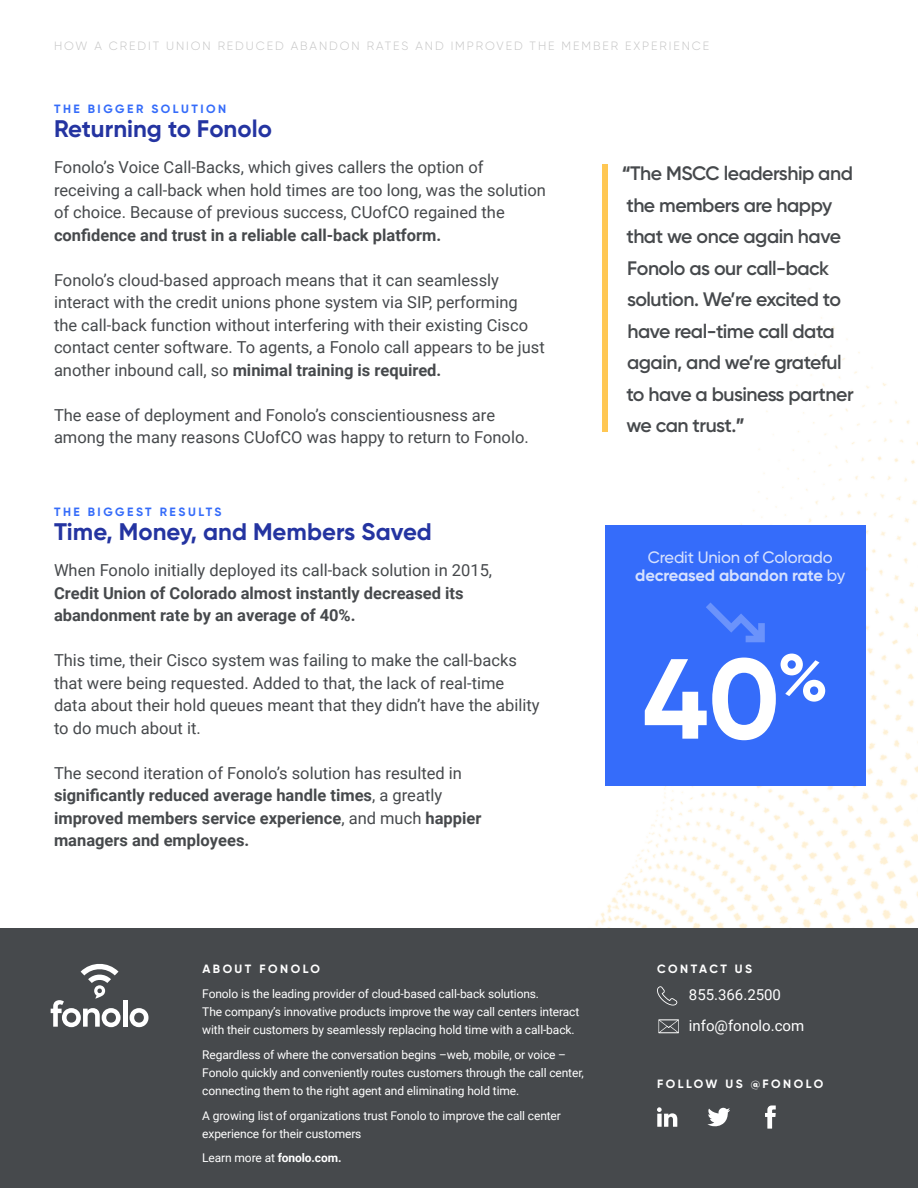
<style>
.page{position:relative;width:918px;height:1188px;background:#fff}
.page>*{position:absolute;margin:0;border:0;box-sizing:border-box;transform-origin:0 0}
.t1{font:700 113.55px "Gilroy";color:#fff}
.t2{font:700 24px "Gilroy";color:#2434a1}
.t3{font:600 19.5px/31.5px "Gilroy";letter-spacing:-.025em;color:#46494c}
.t4{font:16.5px/22.5px "Roboto";color:#46494c}
.t5{font:700 16.5px/22.5px "Roboto";color:#46494c}
.t6{font:500 16.5px/17.7px "Gilroy";letter-spacing:-.01em;color:#fff;text-align:center}
.t7{font:15px/31.5px "Roboto";color:#fff}
.t8{font:12px/18px "Roboto";letter-spacing:-.01em;color:#fff}
.t9{font:300 12px "Gilroy";letter-spacing:.16em;color:#c5c5c5}
.t10{font:700 12px "Gilroy";letter-spacing:.21em;color:#fff}
.t11{font:700 12px "Gilroy";letter-spacing:.21em;color:#356cfa}
.s1{font-weight:700}
.s2{font-weight:400}
</style>
<div class="page">
<img style="left:0;top:288px;width:918px;height:641px">
<div style="left:605px;top:525px;width:260px;height:261px;background:#356cfa"></div>
<div style="left:602px;top:164px;width:6px;height:268px;background:#ffc753"></div>
<div style="left:0;top:929px;width:918px;height:259px;background:#46494c"></div>
<svg style="left:657px;top:1107px;width:20px;height:20px"></svg>
<svg style="left:708px;top:1108px;width:22px;height:19px"></svg>
<svg style="left:765px;top:1105px;width:11px;height:24px"></svg>
<svg style="left:657px;top:986px;width:21px;height:20px"></svg>
<svg style="left:658px;top:1020px;width:21px;height:13px"></svg>
<svg style="left:130px;top:1008px;width:18px;height:19px"></svg>
<hr style="left:123px;top:1000px;width:4px;height:27px;background:#fff">
<svg style="left:51px;top:964px;width:70px;height:63px"></svg>
<svg style="left:706px;top:603px;width:59px;height:39px"></svg>
<p class="t9" style="left:54px;top:38px;width:657px">HOW A CREDIT UNION REDUCED ABANDON RATES AND IMPROVED THE MEMBER EXPERIENCE</p>
<p class="t11" style="left:54px;top:102px;width:174px">THE BIGGER SOLUTION</p>
<h2 class="t2" style="left:54px;top:114px;width:219px">Returning to Fonolo</h2>
<p class="t4" style="left:54px;top:156px;width:494px">Fonolo’s Voice Call-Backs, which gives callers the option of receiving a call-back when hold times are too long, was the solution of choice. Because of previous success, CUofCO regained the</p>
<p class="t5" style="left:54px;top:223px;width:389px">confidence and trust in a reliable call-back platform.</p>
<p class="t4" style="left:54px;top:268px;width:492px">Fonolo’s cloud-based approach means that it can seamlessly interact with the credit unions phone system via SIP, performing the call-back function without interfering with their existing Cisco contact center software. To agents, a Fonolo call appears to be just another inbound call, so <span class="s1">minimal training is required.</span></p>
<p class="t4" style="left:54px;top:403px;width:476px">The ease of deployment and Fonolo’s conscientiousness are among the many reasons CUofCO was happy to return to Fonolo.</p>
<p class="t11" style="left:54px;top:504px;width:169px">THE BIGGEST RESULTS</p>
<h2 class="t2" style="left:54px;top:517px;width:379px">Time, Money, and Members Saved</h2>
<p class="t4" style="left:54px;top:558px;width:440px">When Fonolo initially deployed its call-back solution in 2015,</p>
<p class="t5" style="left:54px;top:581px;width:411px">Credit Union of Colorado almost instantly decreased its abandonment rate by an average of 40%.</p>
<p class="t4" style="left:54px;top:648px;width:487px">This time, their Cisco system was failing to make the call-backs that were being requested. Added to that, the lack of real-time data about their hold queues meant that they didn’t have the ability to do much about it.</p>
<p class="t5" style="left:54px;top:761px;width:429px"><span class="s2">The second iteration of Fonolo’s solution has resulted in </span>significantly reduced average handle times<span class="s2">, a greatly </span>improved members service experience<span class="s2">, and much</span> happier managers and employees.</p>
<p class="t3" style="left:622px;top:157px;width:233px"><span class="s1">“</span>The MSCC leadership and the members are happy that we once again have<br>Fonolo as our call-back solution. We’re excited to have real-time call data again, and we’re grateful to have a business partner we can trust.<span class="s1">”</span></p>
<p class="t6" style="left:635px;top:548px;width:211px">Credit Union of Colorado <span class="s1">decreased abandon rate</span> by</p>
<h1 class="t1" style="left:642px;top:628px;width:187px">40<sup>%</sup></h1>
<p class="t10" style="left:202px;top:962px;width:119px">ABOUT FONOLO</p>
<p class="t8" style="left:202px;top:985px;width:379px">Fonolo is the leading provider of cloud-based call-back solutions.<br>The company’s innovative products improve the way call centers interact with their customers by seamlessly replacing hold time with a call-back.</p>
<p class="t8" style="left:202px;top:1045px;width:383px">Regardless of where the conversation begins –web, mobile, or voice –<br>Fonolo quickly and conveniently routes customers through the call center, connecting them to the right agent and eliminating hold time.</p>
<p class="t8" style="left:202px;top:1106px;width:360px">A growing list of organizations trust Fonolo to improve the call center experience for their customers</p>
<p class="t8" style="left:202px;top:1149px;width:141px">Learn more at <span class="s1">fonolo.com.</span></p>
<p class="t10" style="left:657px;top:962px;width:97px">CONTACT US</p>
<p class="t7" style="left:689px;top:978px;width:117px">855.366.2500 info@fonolo.com</p>
<p class="t10" style="left:657px;top:1076px;width:168px">FOLLOW US @FONOLO</p>
</div>
